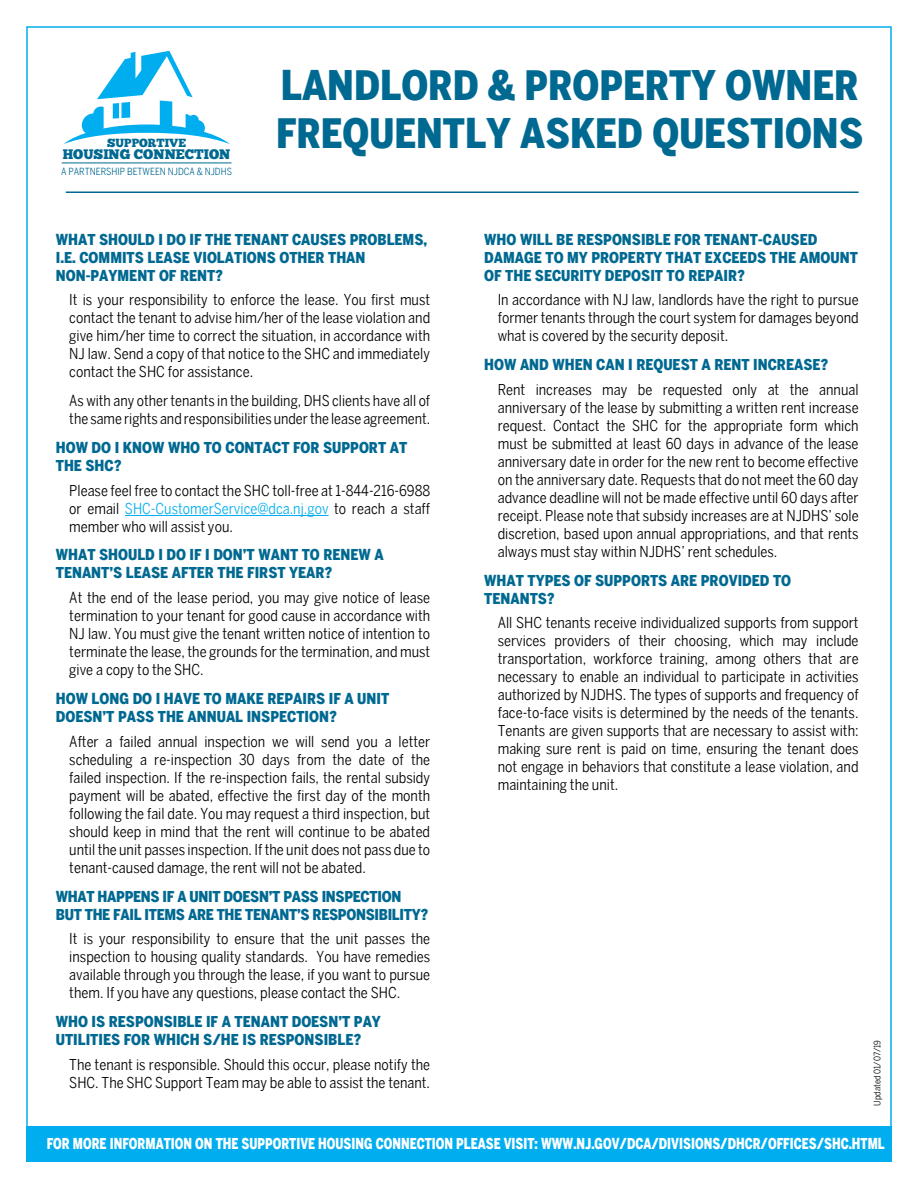
<style>
.page{position:relative;width:918px;height:1188px;background:#fff}
.page>*{position:absolute;margin:0;border:0;box-sizing:border-box;transform-origin:0 0}
.t1{font:900 40.5px/48px "Benton Sans Cond";color:#006991}
.t2{font:15px/18px "Benton Sans Cond";color:#000;text-align:justify}
.t3{font:900 15px/18px "Benton Sans Cond";color:#006991}
.t4{font:900 15px "Benton Sans Cond";color:#fff;scale:.87 1}
.t5{font:900 15px/18px "Benton Sans Cond";letter-spacing:-.02em;color:#006991}
.t6{font:13.8px "Chunk Five Ex";color:#006991}
.t7{font:11.7px "Chunk Five Ex";color:#006991}
.t8{font:9.9px "Benton Sans Cond";color:#006991}
.t9{font:9px "Benton Sans Cond";color:#000}
.s1{color:#00aeef}
</style>
<div class="page">
<hr style="left:62px;top:163px;width:169px;height:1px;background:#006991">
<svg style="left:64px;top:51px;width:166px;height:93px"></svg>
<hr style="left:125px;top:515px;width:204px;height:1px;background:#00aeef">
<div style="left:26px;top:1126px;width:866px;height:36px;background:#00aeef"></div>
<hr style="left:66px;top:191px;width:793px;height:2px;background:#006991">
<p class="t7" style="left:107px;top:134px;width:80px">SUPPORTIVE</p>
<p class="t6" style="left:63px;top:143px;width:169px">HOUSING CONNECTION</p>
<p class="t8" style="left:61px;top:166px;width:172px">A PARTNERSHIP BETWEEN NJDCA &amp; NJDHS</p>
<h1 class="t1" style="left:276px;top:61px;width:589px">LANDLORD &amp; PROPERTY OWNER<br>FREQUENTLY ASKED QUESTIONS</h1>
<p class="t3" style="left:56px;top:230px;width:373px">WHAT SHOULD I DO IF THE TENANT CAUSES PROBLEMS,<br>I.E. COMMITS LEASE VIOLATIONS OTHER THAN<br>NON-PAYMENT OF RENT?</p>
<p class="t2" style="left:69px;top:291px;width:362px">It is your responsibility to enforce the lease. You first must contact the tenant to advise him/her of the lease violation and give him/her time to correct the situation, in accordance with NJ law. Send a copy of that notice to the SHC and immediately contact the SHC for assistance.</p>
<p class="t2" style="left:69px;top:392px;width:362px">As with any other tenants in the building, DHS clients have all of the same rights and responsibilities under the lease agreement.</p>
<p class="t3" style="left:56px;top:439px;width:353px">HOW DO I KNOW WHO TO CONTACT FOR SUPPORT AT<br>THE SHC?</p>
<p class="t2" style="left:69px;top:481px;width:362px">Please feel free to contact the SHC toll-free at 1-844-216-6988 or email <span class="s1">SHC-CustomerService@dca.nj.gov</span> to reach a staff member who will assist you.</p>
<p class="t3" style="left:56px;top:546px;width:329px">WHAT SHOULD I DO IF I DON’T WANT TO RENEW A<br>TENANT’S LEASE AFTER THE FIRST YEAR?</p>
<p class="t2" style="left:69px;top:589px;width:362px">At the end of the lease period, you may give notice of lease termination to your tenant for good cause in accordance with NJ law. You must give the tenant written notice of intention to terminate the lease, the grounds for the termination, and must give a copy to the SHC.</p>
<p class="t3" style="left:56px;top:690px;width:335px">HOW LONG DO I HAVE TO MAKE REPAIRS IF A UNIT<br>DOESN’T PASS THE ANNUAL INSPECTION?</p>
<p class="t2" style="left:69px;top:733px;width:362px">After a failed annual inspection we will send you a letter scheduling a re-inspection 30 days from the date of the failed inspection. If the re-inspection fails, the rental subsidy payment will be abated, effective the first day of the month following the fail date. You may request a third inspection, but should keep in mind that the rent will continue to be abated until the unit passes inspection. If the unit does not pass due to tenant-caused damage, the rent will not be abated.</p>
<p class="t5" style="left:56px;top:887px;width:374px">WHAT HAPPENS IF A UNIT DOESN’T PASS INSPECTION<br>BUT THE FAIL ITEMS ARE THE TENANT’S RESPONSIBILITY?</p>
<p class="t2" style="left:69px;top:930px;width:362px">It is your responsibility to ensure that the unit passes the inspection to housing quality standards. You have remedies available through you through the lease, if you want to pursue them. If you have any questions, please contact the SHC.</p>
<p class="t3" style="left:56px;top:1013px;width:327px">WHO IS RESPONSIBLE IF A TENANT DOESN’T PAY<br>UTILITIES FOR WHICH S/HE IS RESPONSIBLE?</p>
<p class="t2" style="left:69px;top:1056px;width:362px">The tenant is responsible. Should this occur, please notify the<br>SHC. The SHC Support Team may be able to assist the tenant.</p>
<p class="t3" style="left:484px;top:230px;width:375px">WHO WILL BE RESPONSIBLE FOR TENANT-CAUSED<br>DAMAGE TO MY PROPERTY THAT EXCEEDS THE AMOUNT<br>OF THE SECURITY DEPOSIT TO REPAIR?</p>
<p class="t2" style="left:498px;top:291px;width:362px">In accordance with NJ law, landlords have the right to pursue former tenants through the court system for damages beyond what is covered by the security deposit.</p>
<p class="t3" style="left:484px;top:356px;width:346px">HOW AND WHEN CAN I REQUEST A RENT INCREASE?</p>
<p class="t2" style="left:498px;top:381px;width:362px">Rent increases may be requested only at the annual anniversary of the lease by submitting a written rent increase request. Contact the SHC for the appropriate form which must be submitted at least 60 days in advance of the lease anniversary date in order for the new rent to become effective on the anniversary date. Requests that do not meet the 60 day advance deadline will not be made effective until 60 days after receipt. Please note that subsidy increases are at NJDHS’ sole discretion, based upon annual appropriations, and that rents always must stay within NJDHS’ rent schedules.</p>
<p class="t3" style="left:484px;top:571px;width:308px">WHAT TYPES OF SUPPORTS ARE PROVIDED TO<br>TENANTS?</p>
<p class="t2" style="left:498px;top:614px;width:362px">All SHC tenants receive individualized supports from support services providers of their choosing, which may include transportation, workforce training, among others that are necessary to enable an individual to participate in activities authorized by NJDHS. The types of supports and frequency of face-to-face visits is determined by the needs of the tenants.<br>Tenants are given supports that are necessary to assist with: making sure rent is paid on time, ensuring the tenant does not engage in behaviors that constitute a lease violation, and maintaining the unit.</p>
<p class="t9" style="left:872px;top:1106px;width:68px;rotate:-90deg">Updated 01/07/19</p>
<p class="t4" style="left:47px;top:1135px;width:965px">FOR MORE INFORMATION ON THE SUPPORTIVE HOUSING CONNECTION PLEASE VISIT: WWW.NJ.GOV/DCA/DIVISIONS/DHCR/OFFICES/SHC.HTML</p>
</div>
